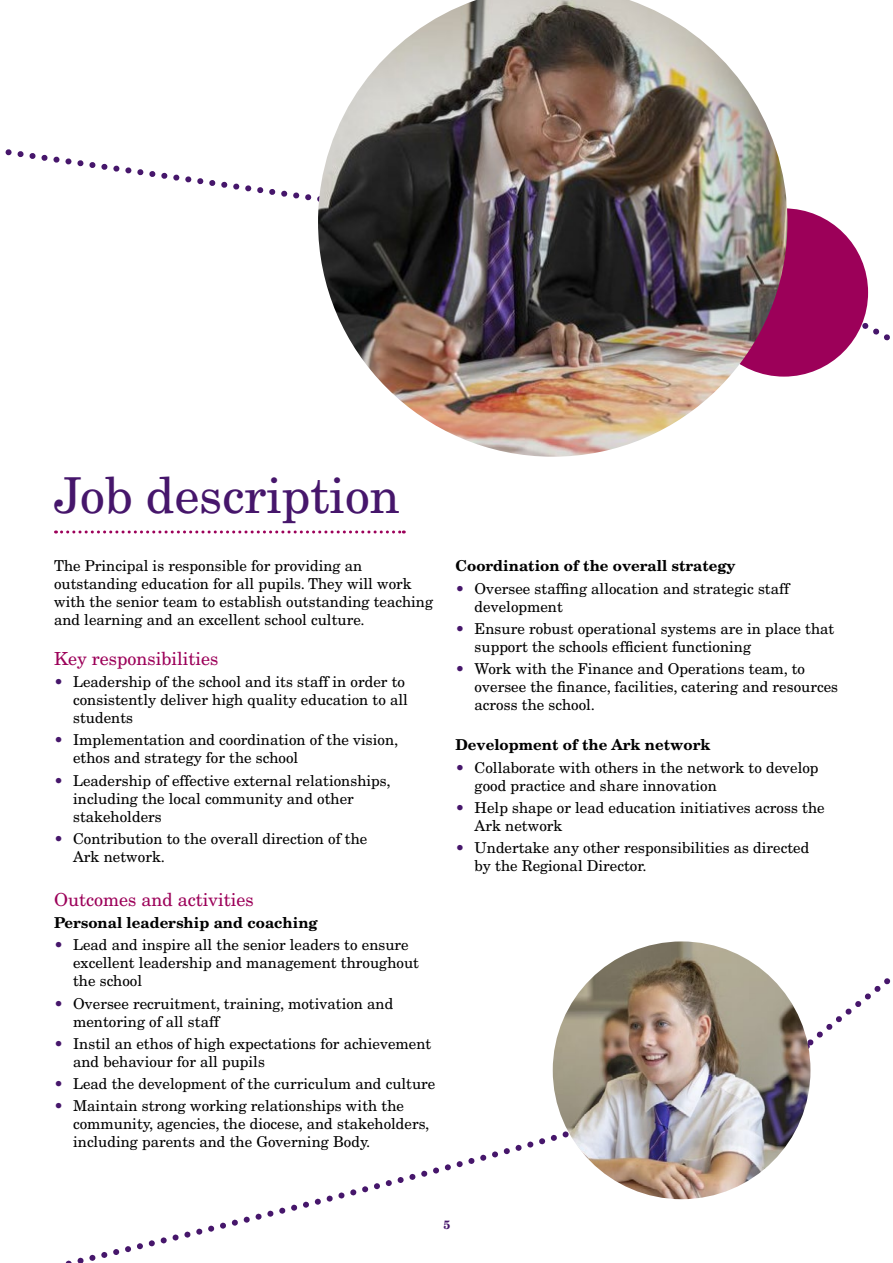
<style>
.page{position:relative;width:893px;height:1263px;background:#fff}
.page>*{position:absolute;margin:0;border:0;box-sizing:border-box;transform-origin:0 0}
.t1{font:49.5px "New Century Schlbk LT Std";color:#46166b}
.t2{font:18px "New Century Schlbk LT Std";color:#9c0059}
.t3{font:15px/18px "New Century Schlbk LT Std";color:#000}
.t4{font:700 15px "New Century Schlbk LT Std";color:#000}
.t5{font:700 12px "New Century Schlbk LT Std";color:#46166b}
.s1{color:#46166b}
</style>
<div class="page">
<svg style="left:5px;top:149px;width:313px;height:52px"></svg>
<svg style="left:65px;top:1047px;width:739px;height:216px"></svg>
<svg style="left:802px;top:978px;width:89px;height:72px"></svg>
<svg style="left:56px;top:530px;width:348px;height:3px"></svg>
<img style="left:553px;top:941px;width:257px;height:258px;border-radius:129px">
<div style="left:700px;top:208px;width:168px;height:169px;background:#9c0059;border-radius:50%"></div>
<img style="left:318px;top:0;width:469px;height:457px">
<h1 class="t1" style="left:54px;top:465px;width:348px">Job description</h1>
<p class="t3" style="left:54px;top:557px;width:381px">The Principal is responsible for providing an outstanding education for all pupils. They will work with the senior team to establish outstanding teaching and learning and an excellent school culture.</p>
<p class="t2" style="left:54px;top:647px;width:166px">Key responsibilities</p>
<p class="t3" style="left:73px;top:673px;width:336px;text-indent:-19px"><span class="s1">•</span> Leadership of the school and its staff in order to consistently deliver high quality education to all students</p>
<p class="t3" style="left:73px;top:731px;width:327px;text-indent:-19px"><span class="s1">•</span> Implementation and coordination of the vision, ethos and strategy for the school</p>
<p class="t3" style="left:73px;top:771px;width:319px;text-indent:-19px"><span class="s1">•</span> Leadership of effective external relationships, including the local community and other stakeholders</p>
<p class="t3" style="left:73px;top:829px;width:296px;text-indent:-19px"><span class="s1">•</span> Contribution to the overall direction of the<br>Ark network.</p>
<p class="t2" style="left:54px;top:888px;width:201px">Outcomes and activities</p>
<p class="t4" style="left:54px;top:913px;width:265px">Personal leadership and coaching</p>
<p class="t3" style="left:73px;top:936px;width:347px;text-indent:-19px"><span class="s1">•</span> Lead and inspire all the senior leaders to ensure excellent leadership and management throughout the school</p>
<p class="t3" style="left:73px;top:994px;width:322px;text-indent:-19px"><span class="s1">•</span> Oversee recruitment, training, motivation and mentoring of all staff</p>
<p class="t3" style="left:73px;top:1034px;width:360px;text-indent:-19px"><span class="s1">•</span> Instil an ethos of high expectations for achievement and behaviour for all pupils</p>
<p class="t3" style="left:54px;top:1075px;width:383px"><span class="s1">•</span> Lead the development of the curriculum and culture</p>
<p class="t3" style="left:73px;top:1097px;width:358px;text-indent:-19px"><span class="s1">•</span> Maintain strong working relationships with the community, agencies, the diocese, and stakeholders, including parents and the Governing Body.</p>
<p class="t4" style="left:455px;top:556px;width:282px">Coordination of the overall strategy</p>
<p class="t3" style="left:475px;top:579px;width:316px;text-indent:-19px"><span class="s1">•</span> Oversee staffing allocation and strategic staff development</p>
<p class="t3" style="left:475px;top:619px;width:361px;text-indent:-19px"><span class="s1">•</span> Ensure robust operational systems are in place that support the schools efficient functioning</p>
<p class="t3" style="left:475px;top:660px;width:365px;text-indent:-19px"><span class="s1">•</span> Work with the Finance and Operations team, to oversee the finance, facilities, catering and resources across the school.</p>
<p class="t4" style="left:455px;top:735px;width:257px">Development of the Ark network</p>
<p class="t3" style="left:475px;top:758px;width:345px;text-indent:-19px"><span class="s1">•</span> Collaborate with others in the network to develop good practice and share innovation</p>
<p class="t3" style="left:475px;top:798px;width:352px;text-indent:-19px"><span class="s1">•</span> Help shape or lead education initiatives across the<br>Ark network</p>
<p class="t3" style="left:475px;top:839px;width:336px;text-indent:-19px"><span class="s1">•</span> Undertake any other responsibilities as directed by the Regional Director.</p>
<p class="t5" style="left:443px;top:1217px;width:8px">5</p>
</div>
